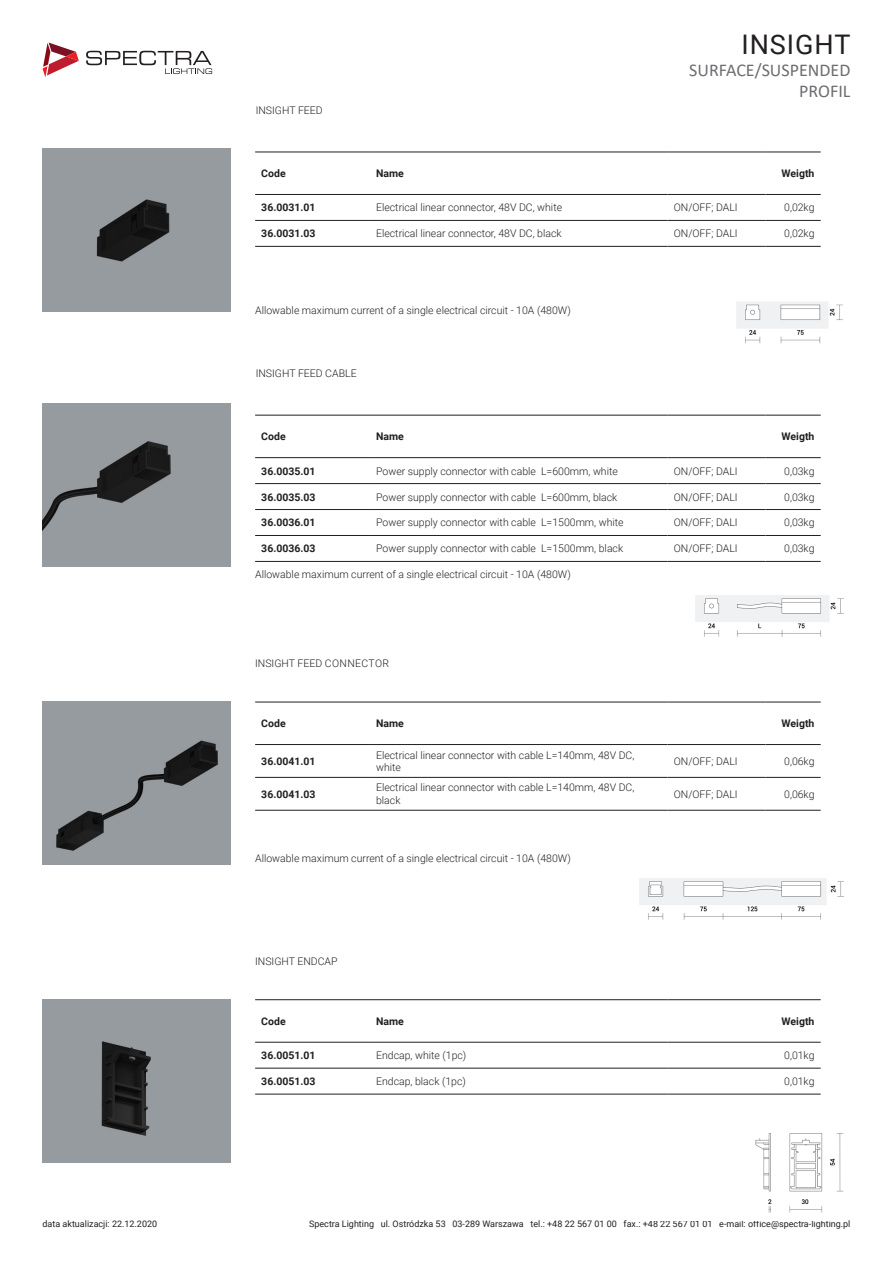
<style>
.page{position:relative;width:893px;height:1263px;background:#fff}
.page>*{position:absolute;margin:0;border:0;box-sizing:border-box;transform-origin:0 0}
.t1{font:27px "Roboto";letter-spacing:.035em;color:#231f20}
.t2{font:18px "Calibri";color:#6c6d70}
.t3{font:300 10.5px/12.6px "Roboto";color:#231f20}
.t4{font:700 10.5px "Roboto";color:#231f20}
.t5{font:9px "Roboto";color:#231f20}
</style>
<div class="page">
<svg style="left:43px;top:43px;width:36px;height:34px"></svg>
<svg style="left:86px;top:51px;width:126px;height:23px"></svg>
<hr style="left:255px;top:194px;width:115px;height:1px;background:#231f20">
<hr style="left:370px;top:194px;width:298px;height:1px;background:#231f20">
<hr style="left:668px;top:194px;width:97px;height:1px;background:#231f20">
<hr style="left:765px;top:194px;width:56px;height:1px;background:#231f20">
<hr style="left:255px;top:220px;width:115px;height:1px;background:#231f20">
<hr style="left:370px;top:220px;width:298px;height:1px;background:#231f20">
<hr style="left:668px;top:220px;width:97px;height:1px;background:#231f20">
<hr style="left:765px;top:220px;width:56px;height:1px;background:#231f20">
<hr style="left:255px;top:246px;width:115px;height:1px;background:#231f20">
<hr style="left:370px;top:246px;width:298px;height:1px;background:#231f20">
<hr style="left:668px;top:246px;width:97px;height:1px;background:#231f20">
<hr style="left:765px;top:246px;width:56px;height:1px;background:#231f20">
<hr style="left:255px;top:152px;width:115px;height:1px;background:#231f20">
<hr style="left:370px;top:152px;width:298px;height:1px;background:#231f20">
<hr style="left:668px;top:152px;width:97px;height:1px;background:#231f20">
<hr style="left:765px;top:152px;width:56px;height:1px;background:#231f20">
<hr style="left:255px;top:457px;width:115px;height:1px;background:#231f20">
<hr style="left:370px;top:457px;width:298px;height:1px;background:#231f20">
<hr style="left:668px;top:457px;width:97px;height:1px;background:#231f20">
<hr style="left:765px;top:457px;width:56px;height:1px;background:#231f20">
<hr style="left:255px;top:483px;width:115px;height:1px;background:#231f20">
<hr style="left:370px;top:483px;width:298px;height:1px;background:#231f20">
<hr style="left:668px;top:483px;width:97px;height:1px;background:#231f20">
<hr style="left:765px;top:483px;width:56px;height:1px;background:#231f20">
<hr style="left:255px;top:509px;width:115px;height:1px;background:#231f20">
<hr style="left:370px;top:509px;width:298px;height:1px;background:#231f20">
<hr style="left:668px;top:509px;width:97px;height:1px;background:#231f20">
<hr style="left:765px;top:509px;width:56px;height:1px;background:#231f20">
<hr style="left:255px;top:535px;width:115px;height:1px;background:#231f20">
<hr style="left:370px;top:535px;width:298px;height:1px;background:#231f20">
<hr style="left:668px;top:535px;width:97px;height:1px;background:#231f20">
<hr style="left:765px;top:535px;width:56px;height:1px;background:#231f20">
<hr style="left:255px;top:561px;width:115px;height:1px;background:#231f20">
<hr style="left:370px;top:561px;width:298px;height:1px;background:#231f20">
<hr style="left:668px;top:561px;width:97px;height:1px;background:#231f20">
<hr style="left:765px;top:561px;width:56px;height:1px;background:#231f20">
<hr style="left:255px;top:415px;width:115px;height:1px;background:#231f20">
<hr style="left:370px;top:415px;width:298px;height:1px;background:#231f20">
<hr style="left:668px;top:415px;width:97px;height:1px;background:#231f20">
<hr style="left:765px;top:415px;width:56px;height:1px;background:#231f20">
<hr style="left:255px;top:744px;width:115px;height:1px;background:#231f20">
<hr style="left:370px;top:744px;width:298px;height:1px;background:#231f20">
<hr style="left:668px;top:744px;width:97px;height:1px;background:#231f20">
<hr style="left:765px;top:744px;width:56px;height:1px;background:#231f20">
<hr style="left:255px;top:777px;width:115px;height:1px;background:#231f20">
<hr style="left:370px;top:777px;width:298px;height:1px;background:#231f20">
<hr style="left:668px;top:777px;width:97px;height:1px;background:#231f20">
<hr style="left:765px;top:777px;width:56px;height:1px;background:#231f20">
<hr style="left:255px;top:810px;width:115px;height:1px;background:#231f20">
<hr style="left:370px;top:810px;width:298px;height:1px;background:#231f20">
<hr style="left:668px;top:810px;width:97px;height:1px;background:#231f20">
<hr style="left:765px;top:810px;width:56px;height:1px;background:#231f20">
<hr style="left:255px;top:702px;width:115px;height:1px;background:#231f20">
<hr style="left:370px;top:702px;width:298px;height:1px;background:#231f20">
<hr style="left:668px;top:702px;width:97px;height:1px;background:#231f20">
<hr style="left:765px;top:702px;width:56px;height:1px;background:#231f20">
<hr style="left:255px;top:1042px;width:115px;height:1px;background:#231f20">
<hr style="left:370px;top:1042px;width:298px;height:1px;background:#231f20">
<hr style="left:668px;top:1042px;width:106px;height:1px;background:#231f20">
<hr style="left:774px;top:1042px;width:47px;height:1px;background:#231f20">
<hr style="left:255px;top:1068px;width:115px;height:1px;background:#231f20">
<hr style="left:370px;top:1068px;width:298px;height:1px;background:#231f20">
<hr style="left:668px;top:1068px;width:106px;height:1px;background:#231f20">
<hr style="left:774px;top:1068px;width:47px;height:1px;background:#231f20">
<hr style="left:255px;top:1094px;width:115px;height:1px;background:#231f20">
<hr style="left:370px;top:1094px;width:298px;height:1px;background:#231f20">
<hr style="left:668px;top:1094px;width:106px;height:1px;background:#231f20">
<hr style="left:774px;top:1094px;width:47px;height:1px;background:#231f20">
<hr style="left:255px;top:999px;width:115px;height:1px;background:#231f20">
<hr style="left:370px;top:999px;width:298px;height:1px;background:#231f20">
<hr style="left:668px;top:999px;width:106px;height:1px;background:#231f20">
<hr style="left:774px;top:999px;width:47px;height:1px;background:#231f20">
<img style="left:736px;top:301px;width:107px;height:43px">
<img style="left:755px;top:1133px;width:89px;height:80px">
<img style="left:639px;top:878px;width:204px;height:42px">
<img style="left:695px;top:595px;width:149px;height:42px">
<img style="left:77px;top:176px;width:118px;height:109px">
<img style="left:68px;top:1026px;width:118px;height:124px">
<img style="left:43px;top:415px;width:179px;height:145px">
<img style="left:47px;top:708px;width:179px;height:153px">
<p class="t5" style="left:43px;top:1218px;width:116px">data aktualizacji: 22.12.2020</p>
<p class="t3" style="left:256px;top:104px;width:69px">INSIGHT FEED</p>
<p class="t1" style="left:741px;top:26px;width:110px">INSIGHT</p>
<p class="t2" style="left:689px;top:57px;width:163px">SURFACE/SUSPENDED</p>
<p class="t2" style="left:799px;top:79px;width:53px">PROFIL</p>
<p class="t4" style="left:261px;top:166px;width:26px">Code</p>
<p class="t4" style="left:376px;top:166px;width:29px">Name</p>
<p class="t4" style="left:782px;top:166px;width:34px">Weigth</p>
<p class="t4" style="left:261px;top:200px;width:56px">36.0031.01</p>
<p class="t3" style="left:376px;top:201px;width:187px">Electrical linear connector, 48V DC, white</p>
<p class="t3" style="left:674px;top:201px;width:65px">ON/OFF; DALI</p>
<p class="t3" style="left:784px;top:201px;width:32px">0,02kg</p>
<p class="t4" style="left:261px;top:226px;width:56px">36.0031.03</p>
<p class="t3" style="left:376px;top:227px;width:187px">Electrical linear connector, 48V DC, black</p>
<p class="t3" style="left:674px;top:227px;width:65px">ON/OFF; DALI</p>
<p class="t3" style="left:784px;top:227px;width:32px">0,02kg</p>
<p class="t3" style="left:255px;top:304px;width:317px">Allowable maximum current of a single electrical circuit - 10A (480W)</p>
<p class="t3" style="left:256px;top:367px;width:102px">INSIGHT FEED CABLE</p>
<p class="t4" style="left:261px;top:429px;width:26px">Code</p>
<p class="t4" style="left:376px;top:429px;width:29px">Name</p>
<p class="t4" style="left:782px;top:429px;width:34px">Weigth</p>
<p class="t4" style="left:261px;top:463px;width:56px">36.0035.01</p>
<p class="t3" style="left:376px;top:464px;width:243px">Power supply connector with cable L=600mm, white</p>
<p class="t3" style="left:674px;top:464px;width:65px">ON/OFF; DALI</p>
<p class="t3" style="left:784px;top:464px;width:32px">0,03kg</p>
<p class="t4" style="left:261px;top:489px;width:56px">36.0035.03</p>
<p class="t3" style="left:376px;top:490px;width:243px">Power supply connector with cable L=600mm, black</p>
<p class="t3" style="left:674px;top:490px;width:65px">ON/OFF; DALI</p>
<p class="t3" style="left:784px;top:490px;width:32px">0,03kg</p>
<p class="t4" style="left:261px;top:515px;width:56px">36.0036.01</p>
<p class="t3" style="left:376px;top:516px;width:249px">Power supply connector with cable L=1500mm, white</p>
<p class="t3" style="left:674px;top:516px;width:65px">ON/OFF; DALI</p>
<p class="t3" style="left:784px;top:516px;width:32px">0,03kg</p>
<p class="t4" style="left:261px;top:541px;width:56px">36.0036.03</p>
<p class="t3" style="left:376px;top:542px;width:249px">Power supply connector with cable L=1500mm, black</p>
<p class="t3" style="left:674px;top:542px;width:65px">ON/OFF; DALI</p>
<p class="t3" style="left:784px;top:542px;width:32px">0,03kg</p>
<p class="t3" style="left:255px;top:567px;width:317px">Allowable maximum current of a single electrical circuit - 10A (480W)</p>
<p class="t3" style="left:255px;top:657px;width:136px">INSIGHT FEED CONNECTOR</p>
<p class="t4" style="left:261px;top:716px;width:26px">Code</p>
<p class="t4" style="left:376px;top:716px;width:29px">Name</p>
<p class="t4" style="left:782px;top:716px;width:34px">Weigth</p>
<p class="t4" style="left:261px;top:754px;width:56px">36.0041.01</p>
<p class="t3" style="left:376px;top:748px;width:260px">Electrical linear connector with cable L=140mm, 48V DC, white</p>
<p class="t3" style="left:674px;top:754px;width:65px">ON/OFF; DALI</p>
<p class="t3" style="left:784px;top:754px;width:32px">0,06kg</p>
<p class="t4" style="left:261px;top:787px;width:56px">36.0041.03</p>
<p class="t3" style="left:376px;top:781px;width:260px">Electrical linear connector with cable L=140mm, 48V DC, black</p>
<p class="t3" style="left:674px;top:787px;width:65px">ON/OFF; DALI</p>
<p class="t3" style="left:784px;top:787px;width:32px">0,06kg</p>
<p class="t3" style="left:255px;top:852px;width:317px">Allowable maximum current of a single electrical circuit - 10A (480W)</p>
<p class="t3" style="left:255px;top:954px;width:84px">INSIGHT ENDCAP</p>
<p class="t4" style="left:261px;top:1014px;width:26px">Code</p>
<p class="t4" style="left:376px;top:1014px;width:29px">Name</p>
<p class="t4" style="left:782px;top:1014px;width:34px">Weigth</p>
<p class="t4" style="left:261px;top:1048px;width:56px">36.0051.01</p>
<p class="t3" style="left:376px;top:1049px;width:92px">Endcap, white (1pc)</p>
<p class="t3" style="left:784px;top:1049px;width:32px">0,01kg</p>
<p class="t4" style="left:261px;top:1074px;width:56px">36.0051.03</p>
<p class="t3" style="left:376px;top:1075px;width:91px">Endcap, black (1pc)</p>
<p class="t3" style="left:784px;top:1075px;width:32px">0,01kg</p>
<p class="t5" style="left:309px;top:1218px;width:543px">Spectra Lighting ul. Ostródzka 53 03-289 Warszawa tel.: +48 22 567 01 00 fax.: +48 22 567 01 01 e-mail: office@spectra-lighting.pl</p>
</div>
